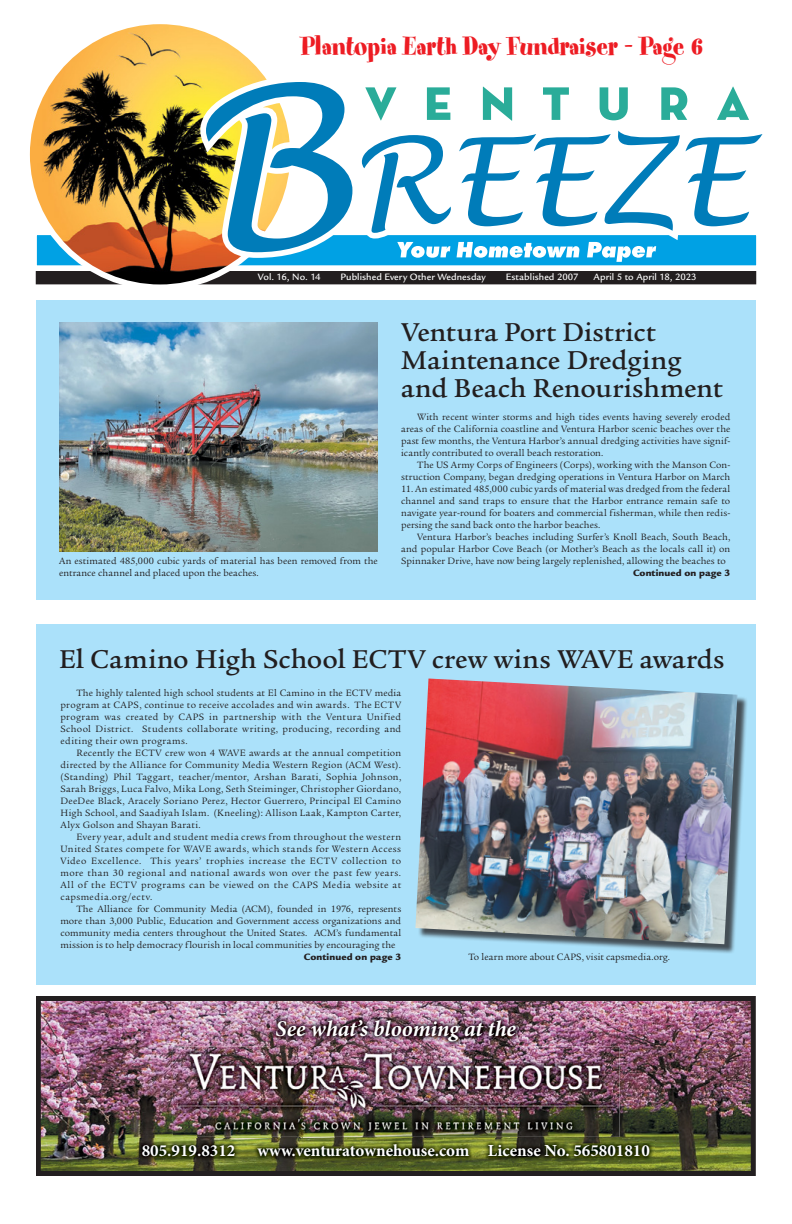
<style>
.page{position:relative;width:792px;height:1224px;background:#fff}
.page>*{position:absolute;margin:0;border:0;box-sizing:border-box;transform-origin:0 0}
.t1{font:29px "Spumoni LP";color:#ed1c23}
.t2{font:500 28px/28px "Legacy Serif";color:#221e1f}
.t3{font:italic 700 22.5px "Minion Pro";letter-spacing:-.005em;color:#fff}
.t4{font:700 17px "Minion Pro";color:#fff}
.t5{font:10px/12px "Legacy Serif";letter-spacing:.015em;color:#221e1f;text-align:justify}
.t6{font:500 10px "Legacy Sans";letter-spacing:.005em;color:#fff}
.t7{font:900 10px "Legacy Sans";letter-spacing:.01em;color:#221e1f}
</style>
<div class="page">
<div style="left:36px;top:272px;width:720px;height:12px;background:#221e1f"></div>
<div style="left:36px;top:271px;width:720px;height:13px;border:1px solid #221e1f"></div>
<div style="left:36px;top:234px;width:721px;height:32px;background:#00a1e4"></div>
<div style="left:35px;top:234px;width:723px;height:33px;border:1px solid #fff"></div>
<img style="left:27px;top:21px;width:266px;height:266px;border-radius:133px">
<svg style="left:195px;top:68px;width:563px;height:196px"></svg>
<svg style="left:397px;top:252px;width:259px;height:10px"></svg>
<svg style="left:206px;top:82px;width:557px;height:170px"></svg>
<div style="left:36px;top:300px;width:720px;height:300px;background:#abe1fa"></div>
<img style="left:42px;top:1002px;width:708px;height:168px">
<div style="left:36px;top:996px;width:720px;height:180px;border:5px solid #231f20"></div>
<img style="left:271px;top:1015px;width:250px;height:31px">
<img style="left:173px;top:1046px;width:447px;height:91px">
<img style="left:179px;top:1053px;width:434px;height:77px">
<img style="left:137px;top:1139px;width:518px;height:22px">
<div style="left:36px;top:624px;width:720px;height:360px;background:#abe1fa"></div>
<div style="left:418px;top:681px;width:330px;height:273px;background:#221e1f;opacity:.75"></div>
<img style="left:415px;top:679px;width:322px;height:265px">
<img style="left:59px;top:323px;width:319px;height:229px">
<h1 class="t1" style="left:301px;top:32px;width:404px">Plantopia Earth Day Fundraiser – Page 6</h1>
<p class="t6" style="left:258px;top:271px;width:64px">Vol. 16, No. 14</p>
<p class="t6" style="left:341px;top:271px;width:147px">Published Every Other Wednesday</p>
<p class="t6" style="left:506px;top:271px;width:74px">Established 2007</p>
<p class="t6" style="left:594px;top:271px;width:105px">April 5 to April 18, 2023</p>
<p class="t6" style="left:246px;top:272px;width:59px">Vol. 3, No. 11</p>
<p class="t6" style="left:408px;top:272px;width:147px">Published Ev ry Other Wedne day</p>
<p class="t5" style="left:59px;top:555px;width:320px">An estimated 485,000 cubic yards of material has been removed from the entrance channel and placed upon the beaches.</p>
<h2 class="t2" style="left:401px;top:318px;width:323px">Ventura Port District<br>Maintenance Dredging and Beach Renourishment</h2>
<p class="t5" style="left:401px;top:411px;width:331px;text-indent:16px">With recent winter storms and high tides events having severely eroded areas of the California coastline and Ventura Harbor scenic beaches over the past few months, the Ventura Harbor’s annual dredging activities have signif&shy;icantly contributed to overall beach restoration.</p>
<p class="t5" style="left:401px;top:459px;width:331px;text-align:right">The US Army Corps of Engineers (Corps), working with the Manson Con&shy;struction Company, began dredging operations in Ventura Harbor on March</p>
<p class="t5" style="left:401px;top:483px;width:331px">11. An estimated 485,000 cubic yards of material was dredged from the federal channel and sand traps to ensure that the Harbor entrance remain safe to navigate year-round for boaters and commercial fisherman, while then redis&shy;persing the sand back onto the harbor beaches.</p>
<p class="t5" style="left:401px;top:531px;width:331px;text-indent:16px">Ventura Harbor’s beaches including Surfer’s Knoll Beach, South Beach, and popular Harbor Cove Beach (or Mother’s Beach as the locals call it) on Spinnaker Drive, have now being largely replenished, allowing the beaches to</p>
<p class="t7" style="left:633px;top:567px;width:99px">Continued on page 3</p>
<h2 class="t2" style="left:59px;top:646px;width:667px">El Camino High School ECTV crew wins WAVE awards</h2>
<p class="t5" style="left:60px;top:687px;width:342px;text-indent:16px">The highly talented high school students at El Camino in the ECTV media program at CAPS, continue to receive accolades and win awards. The ECTV program was created by CAPS in partnership with the Ventura Unified School District. Students collaborate writing, producing, recording and editing their own programs.</p>
<p class="t5" style="left:60px;top:747px;width:342px;text-indent:16px">Recently the ECTV crew won 4 WAVE awards at the annual competition directed by the Alliance for Community Media Western Region (ACM West). (Standing) Phil Taggart, teacher/mentor, Arshan Barati, Sophia Johnson, Sarah Briggs, Luca Falvo, Mika Long, Seth Steiminger, Christopher Giordano, DeeDee Black, Aracely Soriano Perez, Hector Guerrero, Principal El Camino High School, and Saadiyah Islam. (Kneeling): Allison Laak, Kampton Carter, Alyx Golson and Shayan Barati.</p>
<p class="t5" style="left:60px;top:831px;width:342px;text-indent:16px">Every year, adult and student media crews from throughout the western United States compete for WAVE awards, which stands for Western Access Video Excellence. This years’ trophies increase the ECTV collection to more than 30 regional and national awards won over the past few years.<br>All of the ECTV programs can be viewed on the CAPS Media website at capsmedia.org/ectv.</p>
<p class="t5" style="left:60px;top:903px;width:342px;text-indent:16px">The Alliance for Community Media (ACM), founded in 1976, represents more than 3,000 Public, Education and Government access organizations and community media centers throughout the United States. ACM’s fundamental mission is to help democracy flourish in local communities by encouraging the</p>
<p class="t7" style="left:304px;top:951px;width:99px">Continued on page 3</p>
<p class="t5" style="left:468px;top:951px;width:203px">To learn more about CAPS, visit capsmedia.org.</p>
<h3 class="t3" style="left:276px;top:1012px;width:242px">See what’s blooming at the</h3>
<h3 class="t4" style="left:142px;top:1139px;width:95px">805.919.8312</h3>
<h3 class="t4" style="left:258px;top:1139px;width:394px">www.venturatownehouse.com License No. 565801810</h3>
</div>
